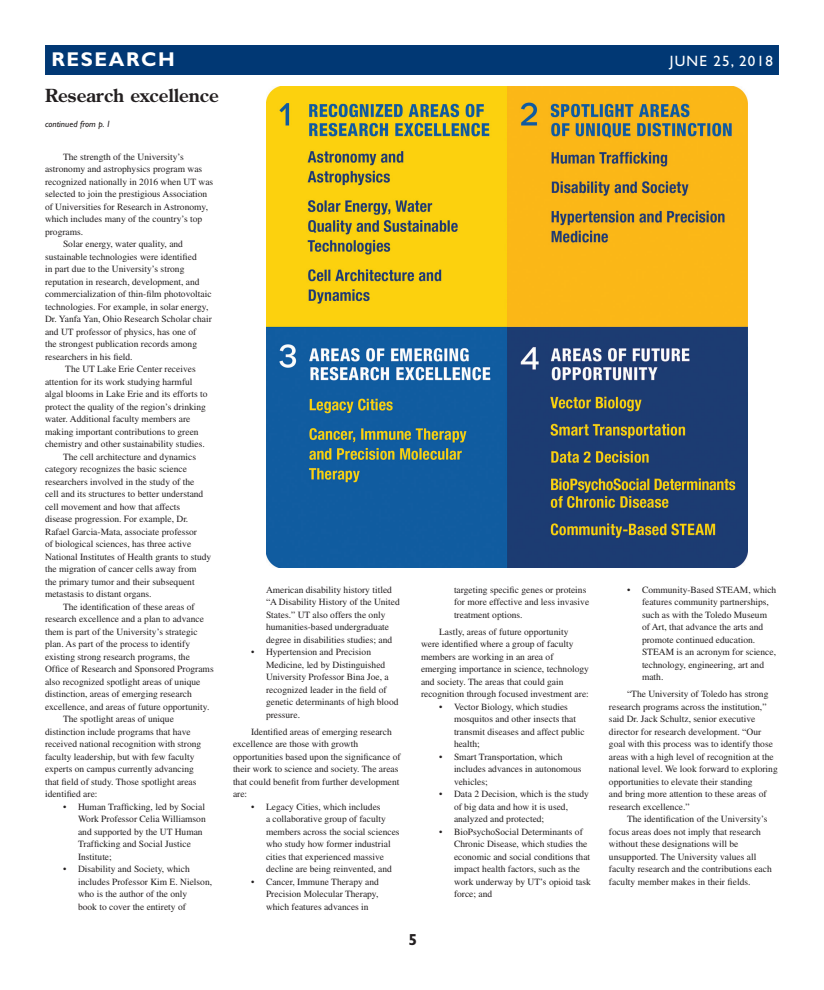
<style>
.page{position:relative;width:824px;height:990px;background:#fff}
.page>*{position:absolute;margin:0;border:0;box-sizing:border-box;transform-origin:0 0}
.t1{font:700 20px "Gill Sans Std";letter-spacing:.08em;color:#fff}
.Heading_18pt{font:700 18px "Century Old Style";color:#231f20}
.t2{font:700 16px "Gill Sans Std";color:#231f20}
.t3{font:15px "Gill Sans Std";letter-spacing:.08em;color:#fff}
.Body_Text{font:9.5px/12.5px "Times";color:#231f20}
.Heading_18pt-2{font:italic 9px "Gill Sans Std";color:#231f20}
</style>
<div class="page">
<div style="left:45px;top:45px;width:734px;height:30px;background:#013874"></div>
<img style="left:266px;top:87px;width:481px;height:480px">
<p class="t1" style="left:51px;top:47px;width:125px">RESEARCH</p>
<p class="t3" style="left:669px;top:52px;width:105px">JUNE 25, 2018</p>
<p class="Heading_18pt" style="left:45px;top:84px;width:175px">Research excellence</p>
<p class="Heading_18pt-2" style="left:45px;top:119px;width:67px">continued from p. 1</p>
<p class="Body_Text" style="left:45px;top:150px;width:170px;text-indent:18px">The strength of the University’s astronomy and astrophysics program was recognized nationally in 2016 when UT was selected to join the prestigious Association of Universities for Research in Astronomy, which includes many of the country’s top programs.</p>
<p class="Body_Text" style="left:45px;top:238px;width:168px;text-indent:18px">Solar energy, water quality, and sustainable technologies were identified<br>in part due to the University’s strong reputation in research, development, and commercialization of thin-film photovoltaic technologies. For example, in solar energy, Dr. Yanfa Yan, Ohio Research Scholar chair and UT professor of physics, has one of<br>the strongest publication records among researchers in his field.</p>
<p class="Body_Text" style="left:45px;top:363px;width:164px;text-indent:20px">The UT Lake Erie Center receives attention for its work studying harmful algal blooms in Lake Erie and its efforts to protect the quality of the region’s drinking water. Additional faculty members are making important contributions to green chemistry and other sustainability studies.</p>
<p class="Body_Text" style="left:45px;top:450px;width:168px;text-indent:18px">The cell architecture and dynamics category recognizes the basic science researchers involved in the study of the<br>cell and its structures to better understand cell movement and how that affects<br>disease progression. For example, Dr.<br>Rafael Garcia-Mata, associate professor<br>of biological sciences, has three active National Institutes of Health grants to study the migration of cancer cells away from<br>the primary tumor and their subsequent metastasis to distant organs.</p>
<p class="Body_Text" style="left:45px;top:600px;width:170px;text-indent:18px">The identification of these areas of research excellence and a plan to advance them is part of the University’s strategic plan. As part of the process to identify existing strong research programs, the Office of Research and Sponsored Programs also recognized spotlight areas of unique distinction, areas of emerging research excellence, and areas of future opportunity.</p>
<p class="Body_Text" style="left:45px;top:713px;width:158px;text-indent:18px">The spotlight areas of unique distinction include programs that have received national recognition with strong faculty leadership, but with few faculty experts on campus currently advancing that field of study. Those spotlight areas identified are:</p>
<p class="Body_Text" style="left:78px;top:800px;width:129px;text-indent:-15px">• Human Trafficking, led by Social<br>Work Professor Celia Williamson and supported by the UT Human<br>Trafficking and Social Justice<br>Institute;</p>
<p class="Body_Text" style="left:78px;top:863px;width:136px;text-indent:-15px">• Disability and Society, which includes Professor Kim E. Nielson, who is the author of the only<br>book to cover the entirety of</p>
<p class="Body_Text" style="left:266px;top:583px;width:135px">American disability history titled “A Disability History of the United States.” UT also offers the only humanities-based undergraduate degree in disabilities studies; and</p>
<p class="Body_Text" style="left:266px;top:646px;width:134px;text-indent:-15px">• Hypertension and Precision<br>Medicine, led by Distinguished<br>University Professor Bina Joe, a recognized leader in the field of genetic determinants of high blood pressure.</p>
<p class="Body_Text" style="left:233px;top:725px;width:169px;text-indent:18px">Identified areas of emerging research excellence are those with growth opportunities based upon the significance of their work to science and society. The areas that could benefit from further development are:</p>
<p class="Body_Text" style="left:266px;top:800px;width:135px;text-indent:-15px">• Legacy Cities, which includes<br>a collaborative group of faculty members across the social sciences who study how former industrial cities that experienced massive decline are being reinvented, and</p>
<p class="Body_Text" style="left:266px;top:875px;width:114px;text-align:justify;text-indent:-15px">• Cancer, Immune Therapy and Precision Molecular Therapy, which features advances in</p>
<p class="Body_Text" style="left:454px;top:583px;width:137px">targeting specific genes or proteins for more effective and less invasive treatment options.</p>
<p class="Body_Text" style="left:421px;top:625px;width:169px;text-indent:18px">Lastly, areas of future opportunity were identified where a group of faculty members are working in an area of emerging importance in science, technology and society. The areas that could gain recognition through focused investment are:</p>
<p class="Body_Text" style="left:454px;top:700px;width:132px;text-indent:-15px">• Vector Biology, which studies mosquitos and other insects that transmit diseases and affect public health;</p>
<p class="Body_Text" style="left:454px;top:750px;width:129px;text-indent:-15px">• Smart Transportation, which includes advances in autonomous vehicles;</p>
<p class="Body_Text" style="left:454px;top:788px;width:136px;text-indent:-15px">• Data 2 Decision, which is the study of big data and how it is used, analyzed and protected;</p>
<p class="Body_Text" style="left:454px;top:825px;width:138px;text-indent:-15px">• BioPsychoSocial Determinants of<br>Chronic Disease, which studies the economic and social conditions that impact health factors, such as the work underway by UT’s opioid task force; and</p>
<p class="t2" style="left:408px;top:930px;width:10px">5</p>
<p class="Body_Text" style="left:642px;top:583px;width:136px;text-indent:-15px">• Community-Based STEAM, which features community partnerships, such as with the Toledo Museum of Art, that advance the arts and promote continued education.<br>STEAM is an acronym for science, technology, engineering, art and math.</p>
<p class="Body_Text" style="left:609px;top:688px;width:170px;text-indent:18px">“The University of Toledo has strong research programs across the institution,” said Dr. Jack Schultz, senior executive director for research development. “Our goal with this process was to identify those areas with a high level of recognition at the national level. We look forward to exploring opportunities to elevate their standing<br>and bring more attention to these areas of research excellence.”</p>
<p class="Body_Text" style="left:609px;top:813px;width:164px;text-indent:18px">The identification of the University’s focus areas does not imply that research without these designations will be unsupported. The University values all faculty research and the contributions each faculty member makes in their fields.</p>
</div>
